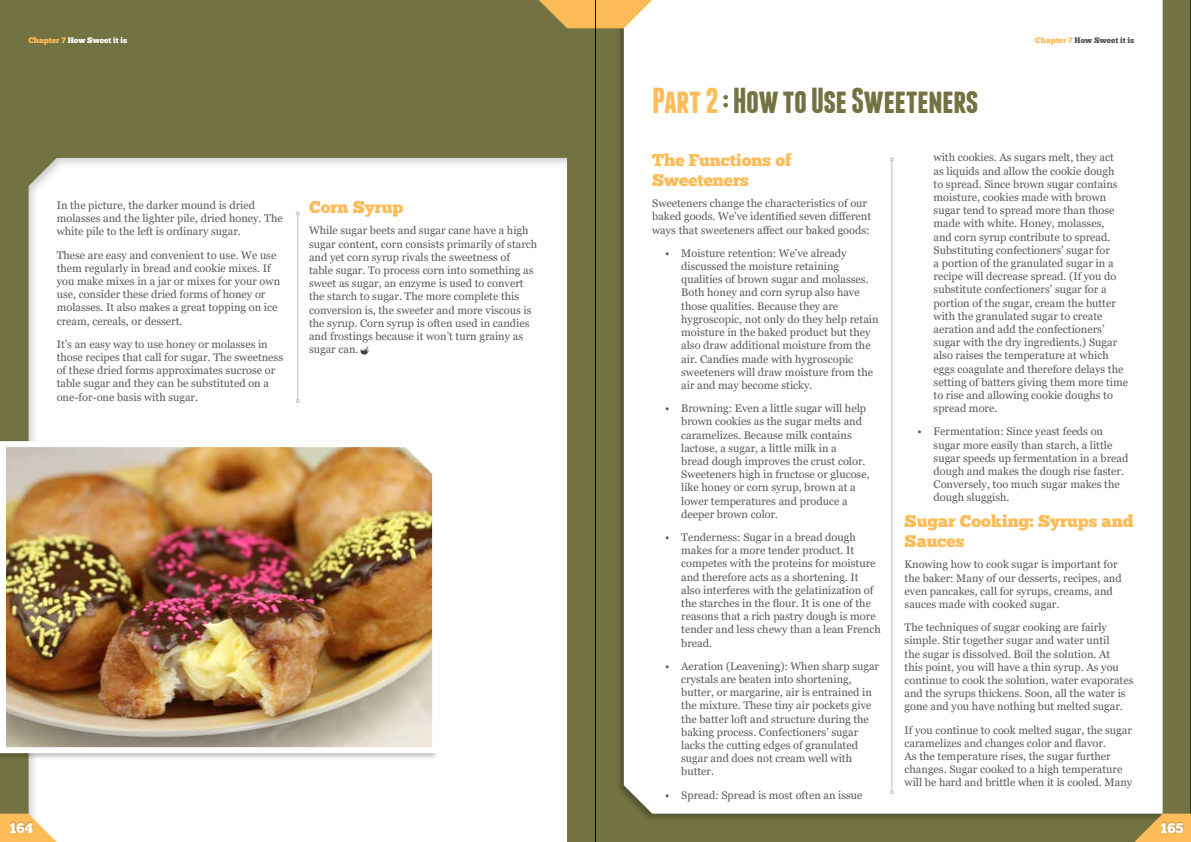
<style>
.page{position:relative;width:1191px;height:842px;background:#727242}
.page>*{position:absolute;margin:0;border:0;box-sizing:border-box;transform-origin:0 0}
.t1{font:700 36px "Franchise";letter-spacing:-.015em;color:#727242}
.t2{font:17px/20.4px "Chunk Five";color:#fdbc58}
.t3{font:14px "Chunk Five";color:#fff}
.t4{font:11px/13.2px "Georgia";color:#58595b}
.t5{font:8px "Chunk Five";color:#fff}
.t6{font:8px "Chunk Five";color:#58595b}
.s1{color:#fdbc58}
</style>
<div class="page">
<hr style="left:1190px;top:0;width:1px;height:842px;background:#000">
<div style="left:19px;top:150px;width:557px;height:692px;background:#000;opacity:.2"></div>
<svg style="left:0;top:814px;width:57px;height:28px"></svg>
<div style="left:8px;top:822px;width:25px;height:12px;background:#000;opacity:.25"></div>
<hr style="left:297px;top:215px;width:1px;height:184px;background:#bcbec0">
<svg style="left:296px;top:211px;width:4px;height:4px"></svg>
<svg style="left:296px;top:399px;width:4px;height:4px"></svg>
<svg style="left:1134px;top:814px;width:57px;height:28px"></svg>
<div style="left:1159px;top:822px;width:25px;height:12px;background:#000;opacity:.25"></div>
<div style="left:616px;top:0;width:547px;height:821px;background:#000;opacity:.25"></div>
<div style="left:624px;top:0;width:538px;height:814px;background:#fff"></div>
<svg style="left:539px;top:0;width:113px;height:28px;background:#ecbb69"></svg>
<hr style="left:891px;top:161px;width:1px;height:630px;background:#bcbec0">
<img style="left:0;top:436px;width:441px;height:320px">
<svg style="left:361px;top:346px;width:8px;height:9px"></svg>
<hr style="left:595px;top:0;width:1px;height:842px;background:#000">
<p class="t5" style="left:28px;top:36px;width:101px"><span class="s1">Chapter 7</span> How Sweet it is</p>
<p class="t6" style="left:1035px;top:36px;width:101px"><span class="s1">Chapter 7</span> How Sweet it is</p>
<h1 class="t1" style="left:652px;top:84px;width:328px"><span class="s1">Part 2</span>: How to Use Sweeteners</h1>
<p class="t4" style="left:57px;top:199px;width:227px">In the picture, the darker mound is dried molasses and the lighter pile, dried honey. The white pile to the left is ordinary sugar.</p>
<p class="t4" style="left:57px;top:248px;width:225px">These are easy and convenient to use. We use them regularly in bread and cookie mixes. If you make mixes in a jar or mixes for your own use, consider these dried forms of honey or molasses. It also makes a great topping on ice cream, cereals, or dessert.</p>
<p class="t4" style="left:57px;top:338px;width:228px">It’s an easy way to use honey or molasses in those recipes that call for sugar. The sweetness of these dried forms approximates sucrose or table sugar and they can be substituted on a one-for-one basis with sugar.</p>
<h2 class="t2" style="left:309px;top:198px;width:96px">Corn Syrup</h2>
<p class="t4" style="left:309px;top:224px;width:230px">While sugar beets and sugar cane have a high sugar content, corn consists primarily of starch and yet corn syrup rivals the sweetness of<br>table sugar. To process corn into something as sweet as sugar, an enzyme is used to convert the starch to sugar. The more complete this conversion is, the sweeter and more viscous is the syrup. Corn syrup is often used in candies and frostings because it won’t turn grainy as sugar can.</p>
<h2 class="t2" style="left:652px;top:151px;width:141px">The Functions of<br>Sweeteners</h2>
<p class="t4" style="left:652px;top:197px;width:220px">Sweeteners change the characteristics of our baked goods. We’ve identified seven different ways that sweeteners affect our baked goods:</p>
<p class="t4" style="left:681px;top:247px;width:199px;text-indent:-16px">• Moisture retention: We’ve already discussed the moisture retaining qualities of brown sugar and molasses.<br>Both honey and corn syrup also have those qualities. Because they are hygroscopic, not only do they help retain moisture in the baked product but they also draw additional moisture from the air. Candies made with hygroscopic sweeteners will draw moisture from the air and may become sticky.</p>
<p class="t4" style="left:681px;top:402px;width:190px;text-indent:-16px">• Browning: Even a little sugar will help brown cookies as the sugar melts and caramelizes. Because milk contains lactose, a sugar, a little milk in a<br>bread dough improves the crust color.<br>Sweeteners high in fructose or glucose, like honey or corn syrup, brown at a lower temperatures and produce a deeper brown color.</p>
<p class="t4" style="left:681px;top:531px;width:201px;text-indent:-16px">• Tenderness: Sugar in a bread dough makes for a more tender product. It competes with the proteins for moisture and therefore acts as a shortening. It also interferes with the gelatinization of the starches in the flour. It is one of the reasons that a rich pastry dough is more tender and less chewy than a lean French bread.</p>
<p class="t4" style="left:681px;top:659px;width:199px;text-indent:-16px">• Aeration (Leavening): When sharp sugar crystals are beaten into shortening, butter, or margarine, air is entrained in the mixture. These tiny air pockets give the batter loft and structure during the baking process. Confectioners’ sugar lacks the cutting edges of granulated sugar and does not cream well with butter.</p>
<p class="t4" style="left:665px;top:788px;width:199px">• Spread: Spread is most often an issue</p>
<p class="t4" style="left:933px;top:151px;width:196px">with cookies. As sugars melt, they act<br>as liquids and allow the cookie dough<br>to spread. Since brown sugar contains moisture, cookies made with brown sugar tend to spread more than those made with white. Honey, molasses,<br>and corn syrup contribute to spread.<br>Substituting confectioners’ sugar for<br>a portion of the granulated sugar in a recipe will decrease spread. (If you do substitute confectioners’ sugar for a portion of the sugar, cream the butter with the granulated sugar to create aeration and add the confectioners’ sugar with the dry ingredients.) Sugar also raises the temperature at which eggs coagulate and therefore delays the setting of batters giving them more time to rise and allowing cookie doughs to spread more.</p>
<p class="t4" style="left:933px;top:425px;width:196px;text-indent:-16px">• Fermentation: Since yeast feeds on sugar more easily than starch, a little sugar speeds up fermentation in a bread dough and makes the dough rise faster.<br>Conversely, too much sugar makes the dough sluggish.</p>
<h2 class="t2" style="left:904px;top:512px;width:230px">Sugar Cooking: Syrups and<br>Sauces</h2>
<p class="t4" style="left:904px;top:558px;width:219px">Knowing how to cook sugar is important for the baker: Many of our desserts, recipes, and even pancakes, call for syrups, creams, and sauces made with cooked sugar.</p>
<p class="t4" style="left:904px;top:621px;width:230px">The techniques of sugar cooking are fairly simple. Stir together sugar and water until<br>the sugar is dissolved. Boil the solution. At<br>this point, you will have a thin syrup. As you continue to cook the solution, water evaporates and the syrups thickens. Soon, all the water is gone and you have nothing but melted sugar.</p>
<p class="t4" style="left:904px;top:723px;width:229px">If you continue to cook melted sugar, the sugar caramelizes and changes color and flavor.<br>As the temperature rises, the sugar further changes. Sugar cooked to a high temperature will be hard and brittle when it is cooled. Many</p>
<p class="t3" style="left:10px;top:822px;width:25px">164</p>
<p class="t3" style="left:1160px;top:822px;width:25px">165</p>
</div>
